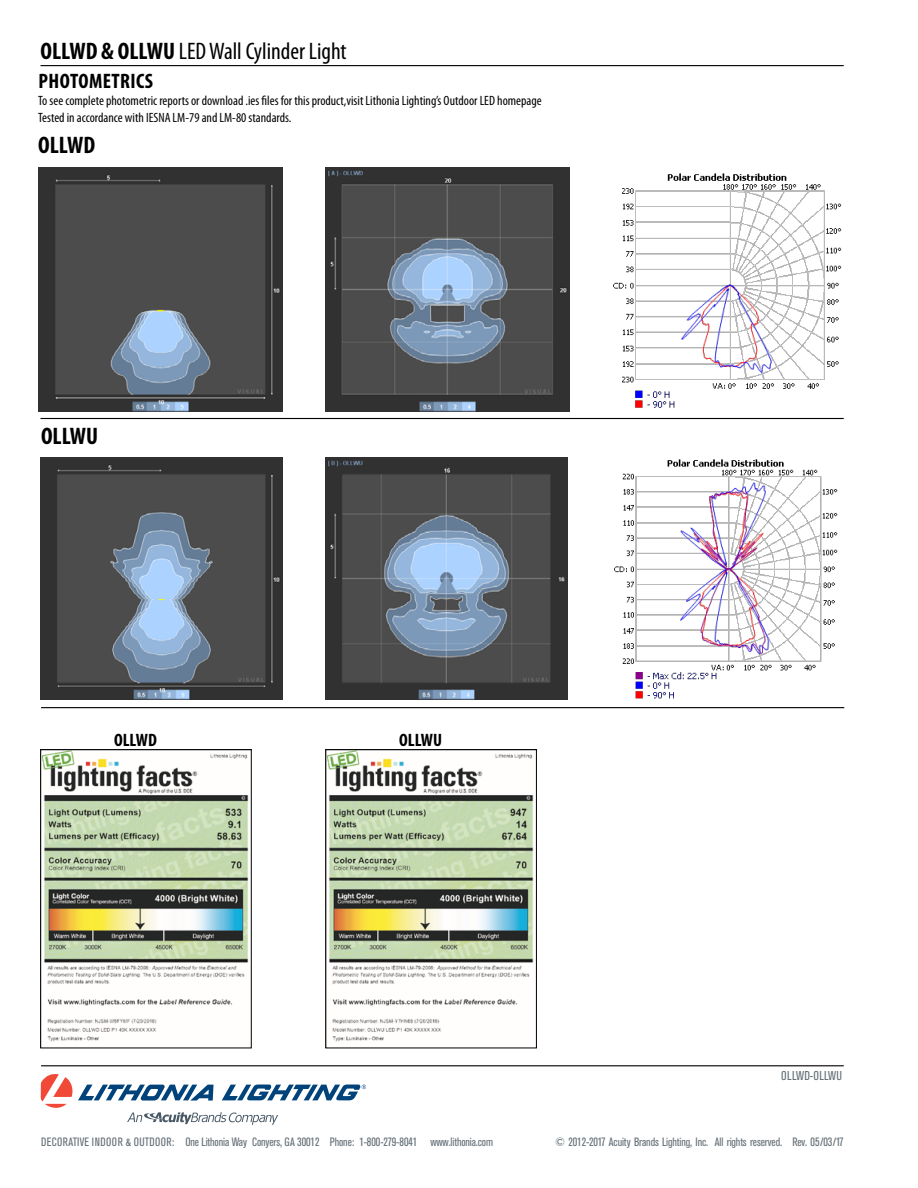
<style>
.page{position:relative;width:918px;height:1188px;background:#fff}
.page>*{position:absolute;margin:0;border:0;box-sizing:border-box;transform-origin:0 0}
.t1{font:condensed 24px "Myriad Pro";color:#000}
.t2{font:700 condensed 24px "Myriad Pro";color:#000}
.t3{font:700 condensed 21px "Myriad Pro";letter-spacing:.02em;color:#000}
.t4{font:700 condensed 18px "Myriad Pro";color:#000}
.t5{font:condensed 13.5px/16.2px "Myriad Pro";color:#000}
.t6{font:condensed 12.75px "Akzidenz Grotesk BE";letter-spacing:.02em;color:#667178}
.t7{font:condensed 12px "Akzidenz Grotesk BE";letter-spacing:-.01em;color:#667178}
.s1{font-weight:700}
</style>
<div class="page">
<hr style="left:40px;top:65px;width:804px;height:1px;background:#000">
<svg style="left:41px;top:1074px;width:325px;height:51px"></svg>
<hr style="left:41px;top:1065px;width:803px;height:1px;background:#000">
<img style="left:38px;top:168px;width:244px;height:244px">
<img style="left:326px;top:168px;width:244px;height:244px">
<img style="left:613px;top:173px;width:229px;height:235px">
<img style="left:40px;top:457px;width:242px;height:242px">
<img style="left:326px;top:457px;width:242px;height:242px">
<img style="left:614px;top:459px;width:224px;height:240px">
<hr style="left:40px;top:418px;width:804px;height:1px;background:#000">
<hr style="left:41px;top:707px;width:803px;height:1px;background:#000">
<img style="left:327px;top:751px;width:207px;height:291px">
<div style="left:325px;top:749px;width:212px;height:299px;border:1px solid #000"></div>
<img style="left:42px;top:751px;width:207px;height:291px">
<div style="left:40px;top:749px;width:212px;height:299px;border:1px solid #000"></div>
<h1 class="t1" style="left:40px;top:38px;width:308px"><span class="s1">OLLWD &amp; OLLWU</span> LED Wall Cylinder Light</h1>
<p class="t5" style="left:38px;top:93px;width:505px">To see complete photometric reports or download .ies files for this product,visit Lithonia Lighting’s Outdoor LED homepage<br>Tested in accordance with IESNA LM-79 and LM-80 standards.</p>
<h2 class="t3" style="left:39px;top:70px;width:116px">PHOTOMETRICS</h2>
<h1 class="t2" style="left:38px;top:132px;width:58px">OLLWD</h1>
<h1 class="t2" style="left:41px;top:423px;width:59px">OLLWU</h1>
<h3 class="t4" style="left:114px;top:730px;width:44px">OLLWD</h3>
<h3 class="t4" style="left:399px;top:731px;width:44px">OLLWU</h3>
<p class="t6" style="left:781px;top:1069px;width:62px">OLLWD-OLLWU</p>
<p class="t7" style="left:41px;top:1136px;width:453px">DECORATIVE INDOOR &amp; OUTDOOR: One Lithonia Way Conyers, GA 30012 Phone: 1-800-279-8041 www.lithonia.com</p>
<p class="t7" style="left:555px;top:1136px;width:290px">© 2012-2017 Acuity Brands Lighting, Inc. All rights reserved. Rev. 05/03/17</p>
</div>
